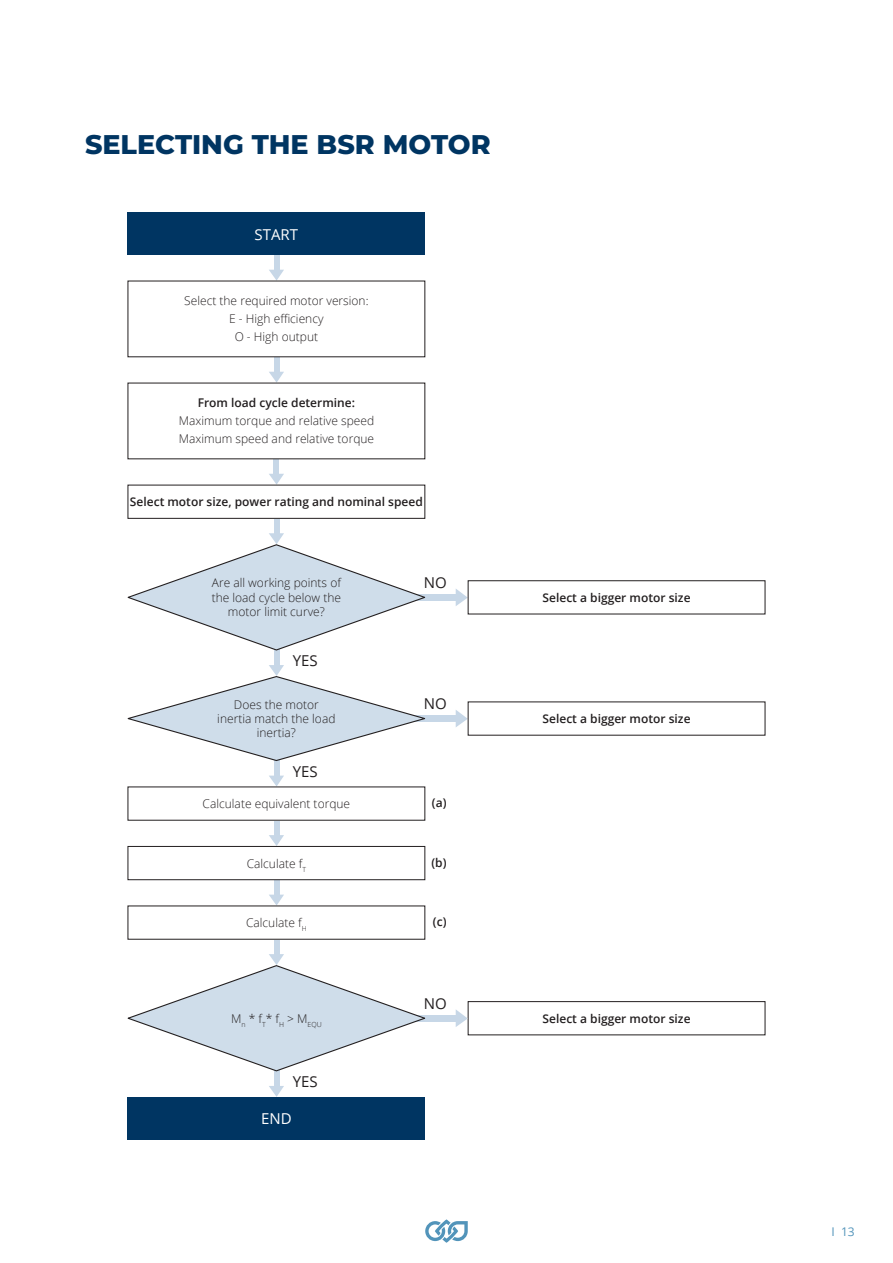
<style>
.page{position:relative;width:893px;height:1263px;background:#fff}
.page>*{position:absolute;margin:0;border:0;box-sizing:border-box;transform-origin:0 0}
.t1{font:800 27px "Montserrat";color:#003562}
.t2{font:15px "Open Sans";color:#231f20}
.t3{font:15px "Open Sans";color:#fff}
.t4{font:300 12px/14.4px "Open Sans";color:#231f20;text-align:center}
.t5{font:600 12px "Open Sans";color:#231f20}
.t6{font:12px "Open Sans";color:#5294ba}
</style>
<div class="page">
<svg style="left:425px;top:1219px;width:43px;height:24px"></svg>
<svg style="left:269px;top:270px;width:15px;height:11px"></svg>
<div style="left:274px;top:250px;width:5px;height:21px;background:#c7d7e7"></div>
<div style="left:274px;top:934px;width:5px;height:21px;background:#c7d7e7"></div>
<svg style="left:269px;top:835px;width:15px;height:11px"></svg>
<div style="left:274px;top:815px;width:5px;height:21px;background:#c7d7e7"></div>
<svg style="left:269px;top:895px;width:15px;height:10px"></svg>
<div style="left:274px;top:875px;width:5px;height:21px;background:#c7d7e7"></div>
<svg style="left:269px;top:776px;width:15px;height:10px"></svg>
<div style="left:274px;top:751px;width:5px;height:26px;background:#c7d7e7"></div>
<svg style="left:269px;top:1086px;width:15px;height:11px"></svg>
<div style="left:274px;top:1062px;width:5px;height:25px;background:#c7d7e7"></div>
<div style="left:468px;top:1001px;width:297px;height:34px;border:1px solid #231f20"></div>
<svg style="left:456px;top:588px;width:12px;height:18px"></svg>
<div style="left:361px;top:594px;width:96px;height:7px;background:#c7d7e7"></div>
<svg style="left:456px;top:1009px;width:12px;height:18px"></svg>
<div style="left:361px;top:1015px;width:96px;height:7px;background:#c7d7e7"></div>
<svg style="left:456px;top:710px;width:12px;height:17px"></svg>
<div style="left:361px;top:715px;width:96px;height:7px;background:#c7d7e7"></div>
<svg style="left:269px;top:372px;width:15px;height:11px"></svg>
<svg style="left:269px;top:474px;width:15px;height:11px"></svg>
<div style="left:274px;top:352px;width:5px;height:21px;background:#c7d7e7"></div>
<div style="left:273px;top:454px;width:6px;height:21px;background:#c7d7e7"></div>
<div style="left:274px;top:513px;width:5px;height:22px;background:#c7d7e7"></div>
<div style="left:128px;top:213px;width:297px;height:42px;background:#003562"></div>
<div style="left:128px;top:1097px;width:297px;height:42px;background:#003562"></div>
<div style="left:128px;top:485px;width:297px;height:33px;background:#fff"></div>
<div style="left:128px;top:485px;width:297px;height:34px;border:1px solid #231f20"></div>
<div style="left:468px;top:580px;width:297px;height:34px;border:1px solid #231f20"></div>
<div style="left:128px;top:787px;width:297px;height:33px;background:#fff"></div>
<div style="left:128px;top:846px;width:297px;height:34px;background:#fff"></div>
<div style="left:128px;top:846px;width:297px;height:34px;border:1px solid #231f20"></div>
<div style="left:128px;top:906px;width:297px;height:33px;background:#fff"></div>
<div style="left:274px;top:641px;width:5px;height:25px;background:#c7d7e7"></div>
<svg style="left:127px;top:533px;width:299px;height:118px"></svg>
<svg style="left:127px;top:954px;width:299px;height:118px"></svg>
<svg style="left:127px;top:665px;width:299px;height:97px"></svg>
<h1 class="t1" style="left:85px;top:124px;width:407px">SELECTING THE BSR MOTOR</h1>
<p class="t3" style="left:255px;top:224px;width:45px">START</p>
<p class="t4" style="left:184px;top:292px;width:186px;line-height:18px">Select the required motor version:<br>E - High efficiency<br>O - High output</p>
<p class="t5" style="left:198px;top:395px;width:159px">From load cycle determine:</p>
<p class="t4" style="left:179px;top:412px;width:197px;line-height:18px;text-align:left">Maximum torque and relative speed<br>Maximum speed and relative torque</p>
<p class="t5" style="left:130px;top:494px;width:294px">Select motor size, power rating and nominal speed</p>
<p class="t4" style="left:212px;top:576px;width:131px">Are all working points of the load cycle below the motor limit curve?</p>
<p class="t2" style="left:293px;top:650px;width:26px">YES</p>
<p class="t4" style="left:217px;top:697px;width:120px">Does the motor inertia match the load inertia?</p>
<p class="t2" style="left:293px;top:761px;width:26px">YES</p>
<p class="t4" style="left:203px;top:796px;width:149px">Calculate equivalent torque</p>
<p class="t4" style="left:247px;top:856px;width:61px">Calculate f<sub>T</sub></p>
<p class="t4" style="left:246px;top:915px;width:62px">Calculate f<sub>H</sub></p>
<p class="t4" style="left:231px;top:1011px;width:92px">M<sub>n</sub> * f<sub>T</sub>* f<sub>H</sub> &gt; M<sub>EQU</sub></p>
<p class="t2" style="left:293px;top:1071px;width:26px">YES</p>
<p class="t3" style="left:261px;top:1108px;width:32px">END</p>
<p class="t2" style="left:424px;top:572px;width:24px">NO</p>
<p class="t2" style="left:424px;top:693px;width:24px">NO</p>
<p class="t5" style="left:432px;top:795px;width:16px">(a)</p>
<p class="t5" style="left:431px;top:854px;width:17px">(b)</p>
<p class="t5" style="left:433px;top:914px;width:15px">(c)</p>
<p class="t2" style="left:424px;top:993px;width:24px">NO</p>
<p class="t5" style="left:543px;top:589px;width:149px">Select a bigger motor size</p>
<p class="t5" style="left:543px;top:710px;width:149px">Select a bigger motor size</p>
<p class="t5" style="left:543px;top:1010px;width:149px">Select a bigger motor size</p>
<p class="t6" style="left:831px;top:1223px;width:25px">I 13</p>
</div>
